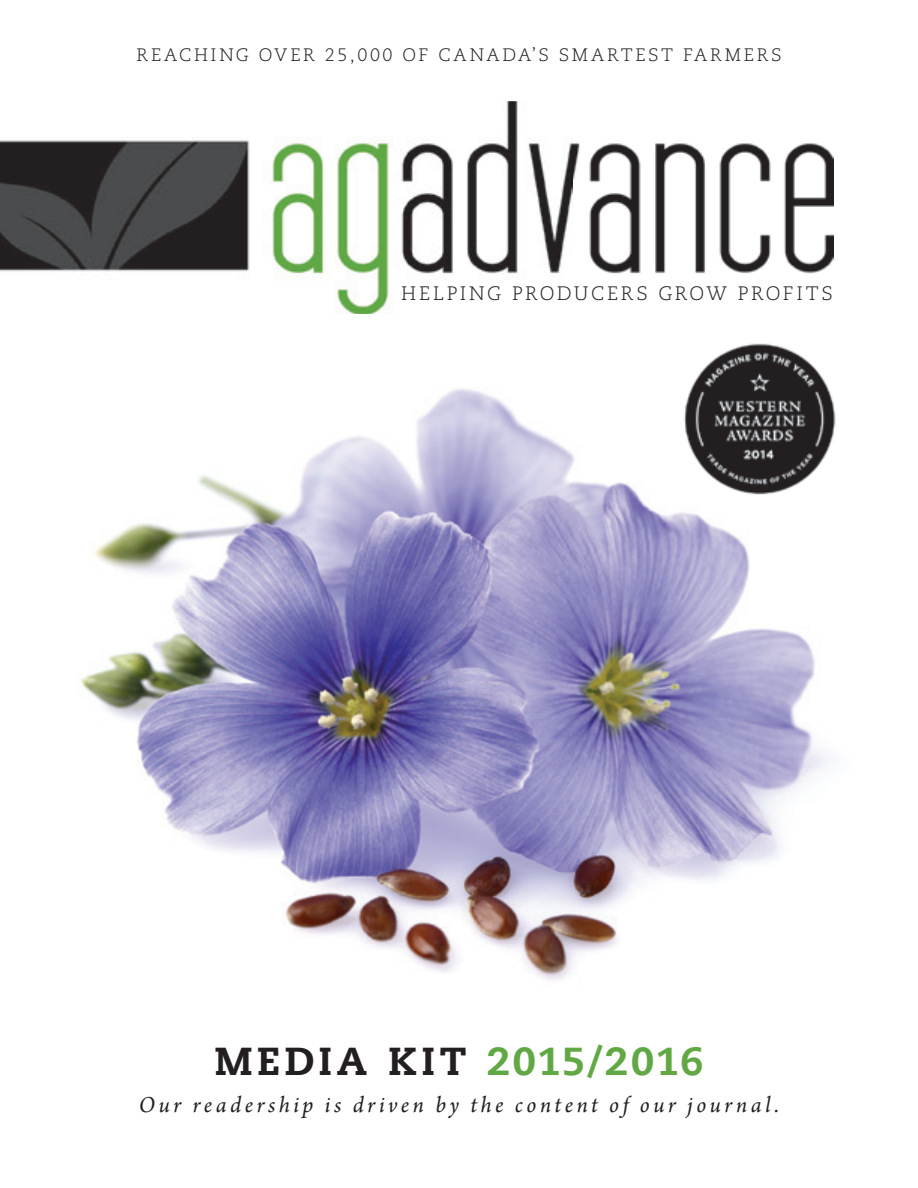
<style>
.page{position:relative;width:918px;height:1188px;background:#fff}
.page>*{position:absolute;margin:0;border:0;box-sizing:border-box;transform-origin:0 0}
.t1{font:800 39px "Caecilia";letter-spacing:.09em;color:#61a844}
.t2{font:italic 24px "Arno Pro";letter-spacing:.145em;color:#231f20}
.t3{font:300 19.5px "Caecilia";letter-spacing:.125em;color:#231f20}
.t4{font:300 18px "Caecilia";letter-spacing:.14em;color:#231f20}
.s1{color:#231f20}
</style>
<div class="page">
<img style="left:80px;top:388px;width:748px;height:592px">
<img style="left:0;top:102px;width:834px;height:212px">
<img style="left:651px;top:343px;width:185px;height:161px">
<p class="t4" style="left:136px;top:44px;width:647px">REACHING OVER 25,000 OF CANADA’S SMARTEST FARMERS</p>
<p class="t3" style="left:401px;top:283px;width:433px">HELPING PRODUCERS GROW PROFITS</p>
<h1 class="t1" style="left:215px;top:1037px;width:490px"><span class="s1">MEDIA KIT</span> 2015/2016</h1>
<p class="t2" style="left:139px;top:1091px;width:642px">Our readership is driven by the content of our journal.</p>
</div>
